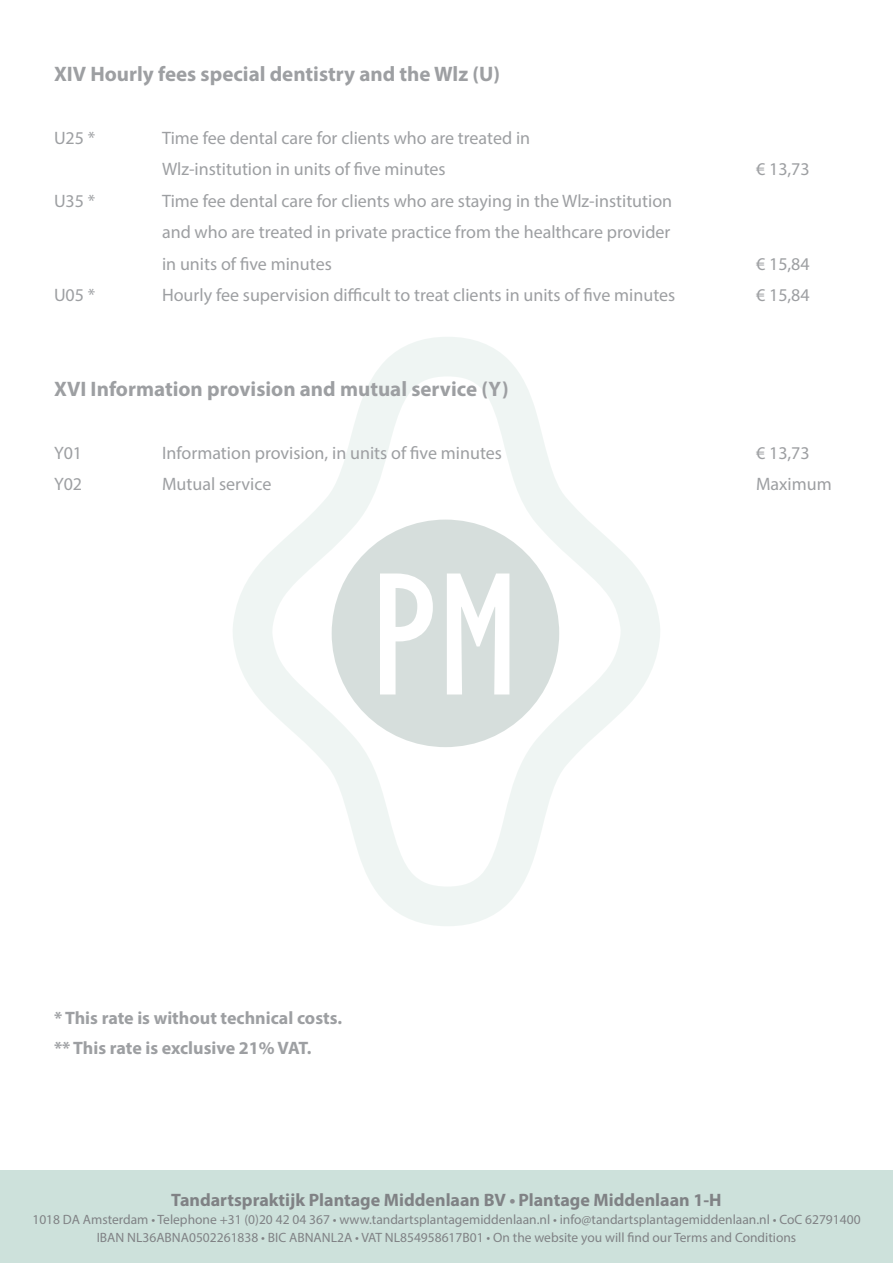
<style>
.page{position:relative;width:893px;height:1263px;background:#fff}
.page>*{position:absolute;margin:0;border:0;box-sizing:border-box;transform-origin:0 0}
.t1{font:700 21px "Myriad Pro";color:#9d9fa2}
.t2{font:18px/31.5px "Myriad Pro";color:#9d9fa2}
.t3{font:700 18px "Myriad Pro";color:#9d9fa2}
.t4{font:700 18px "Myriad Pro";color:#808285}
.t5{font:13.5px/18px "Myriad Pro";color:#808285;text-align:center}
.s1{color:#8a8c8f}
</style>
<div class="page">
<div style="left:0;top:1171px;width:893px;height:92px;background:#cde1db"></div>
<svg style="left:233px;top:337px;width:427px;height:589px"></svg>
<svg style="left:380px;top:573px;width:53px;height:121px"></svg>
<svg style="left:447px;top:573px;width:62px;height:121px"></svg>
<p class="t1" style="left:54px;top:60px;width:447px">XIV Hourly fees special dentistry and the Wlz (U)</p>
<p class="t2" style="left:54px;top:122px;width:43px">U25 *</p>
<p class="t2" style="left:162px;top:122px;width:370px">Time fee dental care for clients who are treated in<br>Wlz-institution in units of five minutes</p>
<p class="t2" style="left:54px;top:185px;width:43px">U35 *</p>
<p class="t2" style="left:162px;top:185px;width:512px;text-align:justify">Time fee dental care for clients who are staying in the Wlz-institution and who are treated in private practice from the healthcare provider in units of five minutes</p>
<p class="t2" style="left:756px;top:153px;width:55px">€ 13,73</p>
<p class="t2" style="left:756px;top:248px;width:55px">€ 15,84</p>
<p class="t2" style="left:54px;top:279px;width:43px">U05 *</p>
<p class="t2" style="left:162px;top:279px;width:515px">Hourly fee supervision difficult to treat clients in units of five minutes</p>
<p class="t2" style="left:756px;top:279px;width:55px">€ 15,84</p>
<p class="t1" style="left:54px;top:375px;width:456px">XVI Information provision and mutual service (Y)</p>
<p class="t2" style="left:54px;top:437px;width:30px">Y01</p>
<p class="t2" style="left:162px;top:437px;width:341px">Information provision, in units of five minutes</p>
<p class="t2" style="left:756px;top:437px;width:55px">€ 13,73</p>
<p class="t2" style="left:54px;top:468px;width:30px">Y02</p>
<p class="t2" style="left:162px;top:468px;width:111px">Mutual service</p>
<p class="t2" style="left:756px;top:468px;width:77px">Maximum</p>
<p class="t3" style="left:54px;top:1006px;width:290px">* This rate is without technical costs.</p>
<p class="t3" style="left:54px;top:1036px;width:259px">** This rate is exclusive 21% VAT.</p>
<p class="t4" style="left:171px;top:1188px;width:552px">Tandartspraktijk Plantage Middenlaan BV <span class="s1">•</span> Plantage Middenlaan 1-H</p>
<p class="t5" style="left:32px;top:1210px;width:830px">1018 DA Amsterdam • Telephone +31 (0)20 42 04 367 • www.tandartsplantagemiddenlaan.nl • info@tandartsplantagemiddenlaan.nl • CoC 62791400<br>IBAN NL36ABNA0502261838 • BIC ABNANL2A • VAT NL854958617B01 • On the website you will find our Terms and Conditions</p>
</div>
